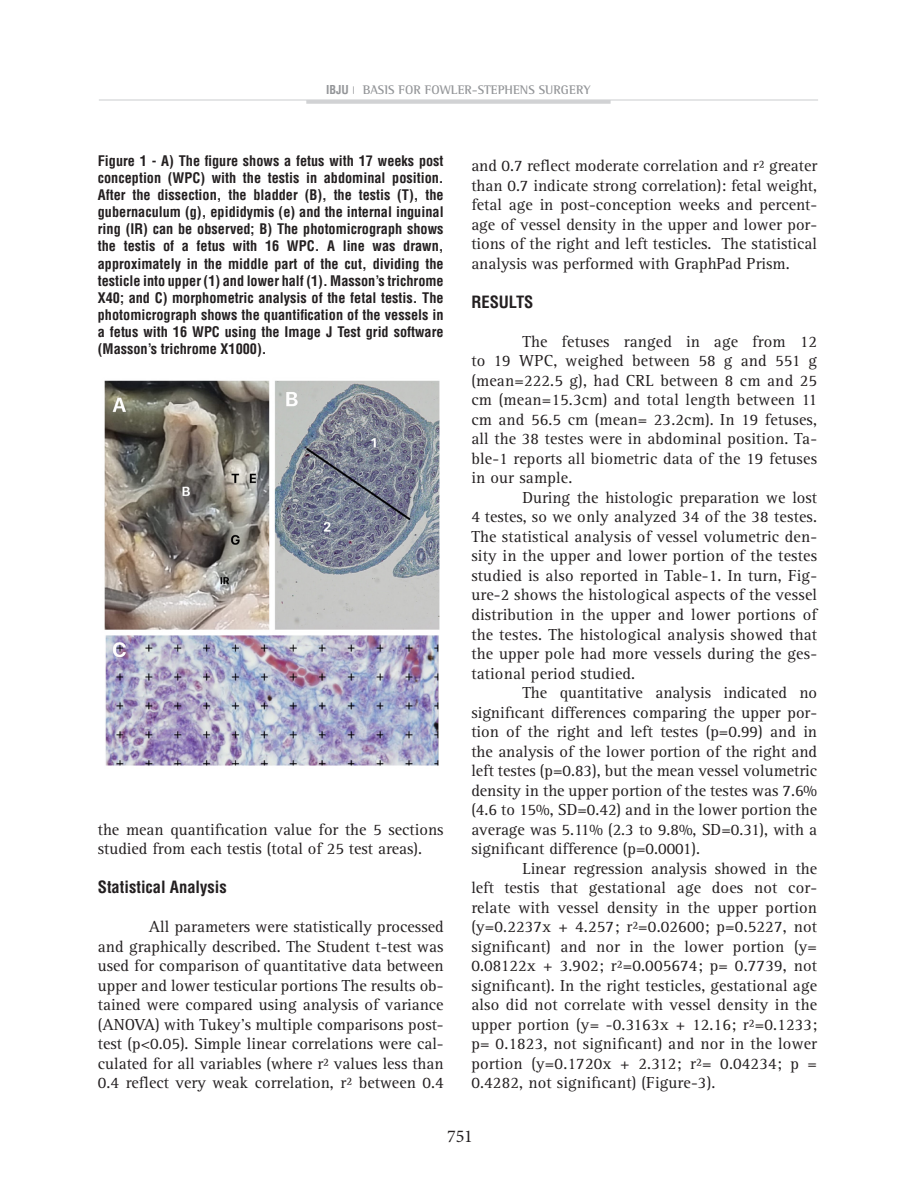
<style>
.page{position:relative;width:898px;height:1200px;background:#fff}
.page>*{position:absolute;margin:0;border:0;box-sizing:border-box;transform-origin:0 0}
.TITULO_PRINCIPAL{font:18px "Minion Pro";color:#231f20}
.t1{font:18px "Rotis Serif";color:#231f20}
.TEXTO_ARTIGO{font:16.5px/19.5px "Rotis Serif";color:#231f20;text-align:justify}
.MARCADORES{font:700 condensed 16.5px "Helvetica";color:#231f20}
.TITULO_TABELAS_E_FIG{font:700 condensed 14.25px/17.1px "Helvetica";color:#231f20;text-align:justify}
.t2{font:700 12.75px "Rotis Semi Serif";color:#939598}
.s1{font-family:"Helvetica";font-stretch:condensed;font-size:12px}
</style>
<div class="page">
<hr style="left:99px;top:99px;width:718px;height:2px;background:#dcdddf">
<hr style="left:306px;top:100px;width:304px;height:4px;background:#d1d2d4">
<img style="left:104px;top:380px;width:336px;height:386px">
<p class="t2" style="left:326px;top:82px;width:266px"><span class="s1">IBJU</span> <sup>|</sup> BASIS FOR FOWLER-STEPHENS SURGERY</p>
<p class="TITULO_TABELAS_E_FIG" style="left:98px;top:152px;width:347px">Figure 1 - A) The figure shows a fetus with 17 weeks post conception (WPC) with the testis in abdominal position.<br>After the dissection, the bladder (B), the testis (T), the gubernaculum (g), epididymis (e) and the internal inguinal ring (IR) can be observed; B) The photomicrograph shows the testis of a fetus with 16 WPC. A line was drawn, approximately in the middle part of the cut, dividing the testicle into upper (1) and lower half (1). Masson’s trichrome X40; and C) morphometric analysis of the fetal testis. The photomicrograph shows the quantification of the vessels in a fetus with 16 WPC using the Image J Test grid software (Masson’s trichrome X1000).</p>
<p class="TEXTO_ARTIGO" style="left:98px;top:819px;width:347px">the mean quantification value for the 5 sections studied from each testis (total of 25 test areas).</p>
<p class="MARCADORES" style="left:98px;top:876px;width:130px">Statistical Analysis</p>
<p class="TEXTO_ARTIGO" style="left:98px;top:917px;width:347px;text-indent:51px">All parameters were statistically processed and graphically described. The Student t-test was used for comparison of quantitative data between upper and lower testicular portions The results ob&shy;tained were compared using analysis of variance (ANOVA) with Tukey’s multiple comparisons post&shy;test (p&lt;0.05). Simple linear correlations were cal&shy;culated for all variables (where r² values less than 0.4 reflect very weak correlation, r² between 0.4</p>
<p class="TEXTO_ARTIGO" style="left:471px;top:156px;width:347px">and 0.7 reflect moderate correlation and r² greater than 0.7 indicate strong correlation): fetal weight, fetal age in post-conception weeks and percent&shy;age of vessel density in the upper and lower por&shy;tions of the right and left testicles. The statistical analysis was performed with GraphPad Prism.</p>
<p class="MARCADORES" style="left:471px;top:291px;width:64px">RESULTS</p>
<p class="TEXTO_ARTIGO" style="left:471px;top:332px;width:347px;text-indent:51px">The fetuses ranged in age from 12 to 19 WPC, weighed between 58 g and 551 g (mean=222.5 g), had CRL between 8 cm and 25 cm (mean=15.3cm) and total length between 11 cm and 56.5 cm (mean= 23.2cm). In 19 fetuses, all the 38 testes were in abdominal position. Ta&shy;ble-1 reports all biometric data of the 19 fetuses in our sample.</p>
<p class="TEXTO_ARTIGO" style="left:471px;top:488px;width:347px;text-indent:51px">During the histologic preparation we lost 4 testes, so we only analyzed 34 of the 38 testes.<br>The statistical analysis of vessel volumetric den&shy;sity in the upper and lower portion of the testes studied is also reported in Table-1. In turn, Fig&shy;ure-2 shows the histological aspects of the vessel distribution in the upper and lower portions of the testes. The histological analysis showed that the upper pole had more vessels during the ges&shy;tational period studied.</p>
<p class="TEXTO_ARTIGO" style="left:471px;top:683px;width:347px;text-indent:51px">The quantitative analysis indicated no significant differences comparing the upper por&shy;tion of the right and left testes (p=0.99) and in the analysis of the lower portion of the right and left testes (p=0.83), but the mean vessel volumetric density in the upper portion of the testes was 7.6% (4.6 to 15%, SD=0.42) and in the lower portion the average was 5.11% (2.3 to 9.8%, SD=0.31), with a significant difference (p=0.0001).</p>
<p class="TEXTO_ARTIGO" style="left:471px;top:858px;width:347px;text-indent:51px">Linear regression analysis showed in the left testis that gestational age does not cor&shy;relate with vessel density in the upper portion (y=0.2237x + 4.257; r²=0.02600; p=0.5227, not significant) and nor in the lower portion (y= 0.08122x + 3.902; r²=0.005674; p= 0.7739, not significant). In the right testicles, gestational age also did not correlate with vessel density in the upper portion (y= -0.3163x + 12.16; r²=0.1233; p= 0.1823, not significant) and nor in the lower portion (y=0.1720x + 2.312; r²= 0.04234; p = 0.4282, not significant) (Figure-3).</p>
<p class="t1" style="left:452px;top:1123px;width:11px">3</p>
<p class="TITULO_PRINCIPAL" style="left:447px;top:1123px;width:27px">751</p>
</div>
